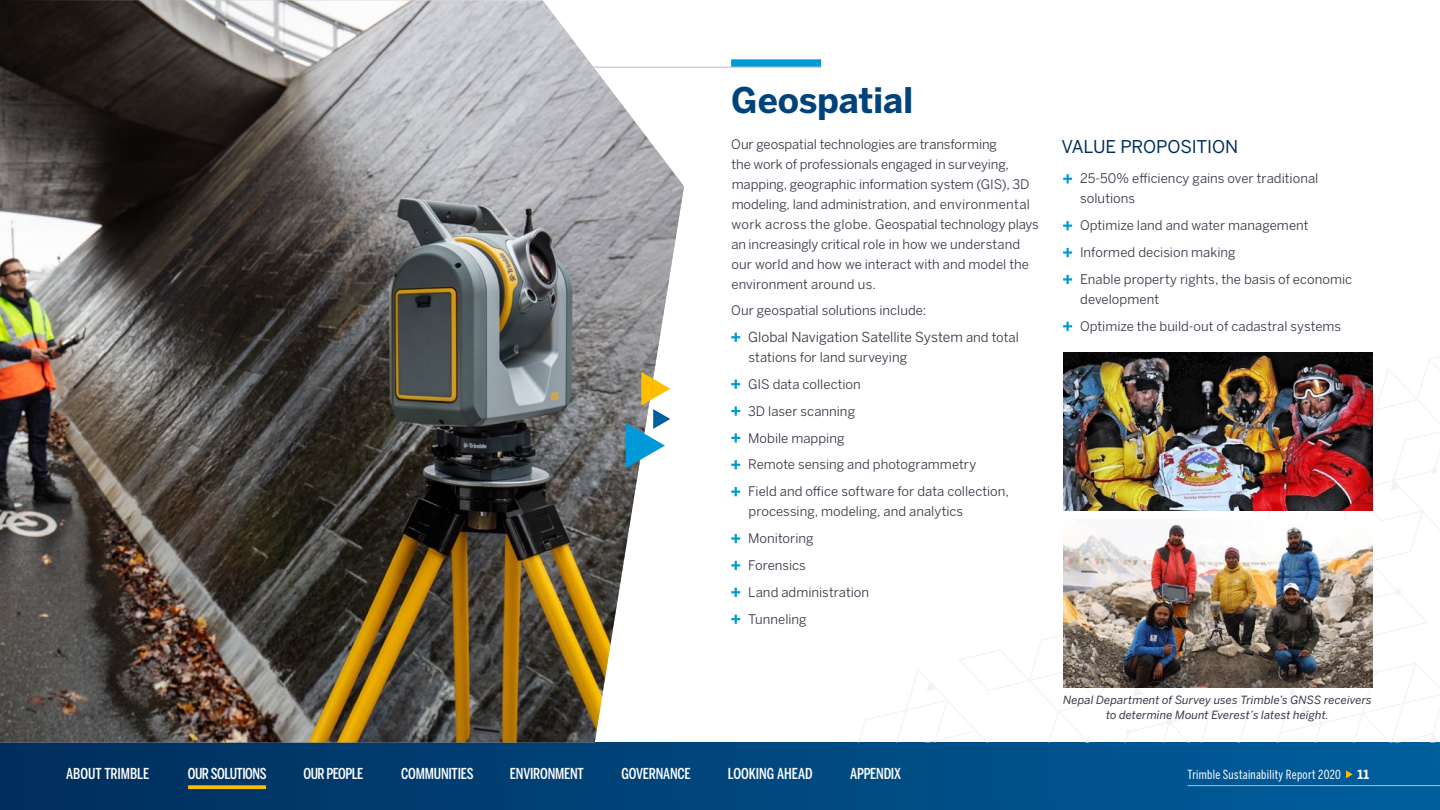
<style>
.page{position:relative;width:1440px;height:810px;background:#fff}
.page>*{position:absolute;margin:0;border:0;box-sizing:border-box;transform-origin:0 0}
.t1{font:700 35px "Benton Sans";letter-spacing:-.01em;color:#00437b}
.t2{font:17.5px "Benton Sans";letter-spacing:-.01em;color:#002d5b}
.t3{font:500 15px "Benton Sans Compressed";letter-spacing:-.015em;color:#fff}
.t4{font:500 15px "Benton Sans Compressed";letter-spacing:-.035em;color:#fff}
.t5{font:13.75px "Benton Sans";color:#363545}
.t6{font:13.12px/26.9px "Benton Sans";color:#363545}
.t7{font:12.5px "Benton Sans Compressed";letter-spacing:.025em;color:#fff}
.t8{font:700 12.5px "Benton Sans";color:#fff}
.t9{font:italic 11.25px/15px "Benton Sans";letter-spacing:.005em;color:#363545;text-align:center}
.s1{font-size:13.12px}
</style>
<div class="page">
<div style="left:0;top:742px;width:1440px;height:68px;background:linear-gradient(to right,#002d5c,#015f9d)"></div>
<svg style="left:1346px;top:770px;width:7px;height:8px"></svg>
<hr style="left:1188px;top:785px;width:252px;height:1px;background:#bebcbd">
<div style="left:731px;top:59px;width:90px;height:8px;background:#009ad9"></div>
<hr style="left:475px;top:67px;width:346px;height:1px;background:#bebcbd">
<svg style="left:731px;top:333px;width:9px;height:9px"></svg>
<svg style="left:731px;top:380px;width:9px;height:9px"></svg>
<svg style="left:731px;top:406px;width:9px;height:10px"></svg>
<svg style="left:731px;top:433px;width:9px;height:10px"></svg>
<svg style="left:731px;top:460px;width:9px;height:9px"></svg>
<svg style="left:731px;top:487px;width:9px;height:9px"></svg>
<svg style="left:731px;top:534px;width:9px;height:9px"></svg>
<svg style="left:731px;top:561px;width:9px;height:9px"></svg>
<svg style="left:731px;top:588px;width:9px;height:9px"></svg>
<svg style="left:731px;top:615px;width:9px;height:9px"></svg>
<svg style="left:1063px;top:174px;width:9px;height:9px"></svg>
<svg style="left:1063px;top:221px;width:9px;height:9px"></svg>
<svg style="left:1063px;top:248px;width:9px;height:9px"></svg>
<svg style="left:1063px;top:275px;width:9px;height:9px"></svg>
<svg style="left:1063px;top:322px;width:9px;height:9px"></svg>
<svg style="left:188px;top:785px;width:78px;height:4px"></svg>
<img style="left:0;top:0;width:684px;height:742px">
<svg style="left:626px;top:372px;width:44px;height:96px"></svg>
<svg style="left:859px;top:352px;width:581px;height:390px"></svg>
<img style="left:1063px;top:519px;width:309px;height:169px">
<img style="left:1063px;top:352px;width:309px;height:158px">
<h1 class="t1" style="left:731px;top:78px;width:184px">Geospatial</h1>
<p class="t6" style="left:731px;top:135px;width:309px;line-height:20px">Our geospatial technologies are transforming<br>the work of professionals engaged in surveying, mapping, geographic information system (GIS), 3D modeling, land administration, and environmental work across the globe. Geospatial technology plays an increasingly critical role in how we understand our world and how we interact with and model the environment around us.</p>
<p class="t6" style="left:731px;top:297px;width:197px">Our geospatial solutions include:</p>
<p class="t5" style="left:748px;top:329px;width:272px">Global Navigation Satellite System <span class="s1">and total</span></p>
<p class="t6" style="left:748px;top:344px;width:262px">stations for land surveying<br>GIS data collection<br>3D laser scanning<br>Mobile mapping<br>Remote sensing and photogrammetry<br>Field and office software for data collection,</p>
<p class="t6" style="left:748px;top:498px;width:217px">processing, modeling, and analytics<br>Monitoring<br>Forensics<br>Land administration<br>Tunneling</p>
<h2 class="t2" style="left:1061px;top:136px;width:178px">VALUE PROPOSITION</h2>
<p class="t6" style="left:1080px;top:169px;width:240px;line-height:20px">25-50% efficiency gains over traditional solutions</p>
<p class="t6" style="left:1080px;top:212px;width:274px">Optimize land and water management<br>Informed decision making<br>Enable property rights, the basis of economic</p>
<p class="t6" style="left:1080px;top:286px;width:263px">development<br>Optimize the build-out of cadastral systems</p>
<p class="t9" style="left:1063px;top:693px;width:310px">Nepal Department of Survey uses Trimble’s GNSS receivers to determine Mount Everest’s latest height.</p>
<p class="t3" style="left:66px;top:764px;width:85px">ABOUT TRIMBLE</p>
<p class="t4" style="left:188px;top:764px;width:80px">OUR SOLUTIONS</p>
<p class="t4" style="left:303px;top:764px;width:61px">OUR PEOPLE</p>
<p class="t3" style="left:401px;top:764px;width:74px">COMMUNITIES</p>
<p class="t3" style="left:510px;top:764px;width:75px">ENVIRONMENT</p>
<p class="t3" style="left:622px;top:764px;width:71px">GOVERNANCE</p>
<p class="t3" style="left:728px;top:764px;width:86px">LOOKING AHEAD</p>
<p class="t3" style="left:850px;top:764px;width:52px">APPENDIX</p>
<p class="t7" style="left:1188px;top:767px;width:155px">Trimble Sustainability Report 2020</p>
<p class="t8" style="left:1358px;top:767px;width:13px">11</p>
</div>
